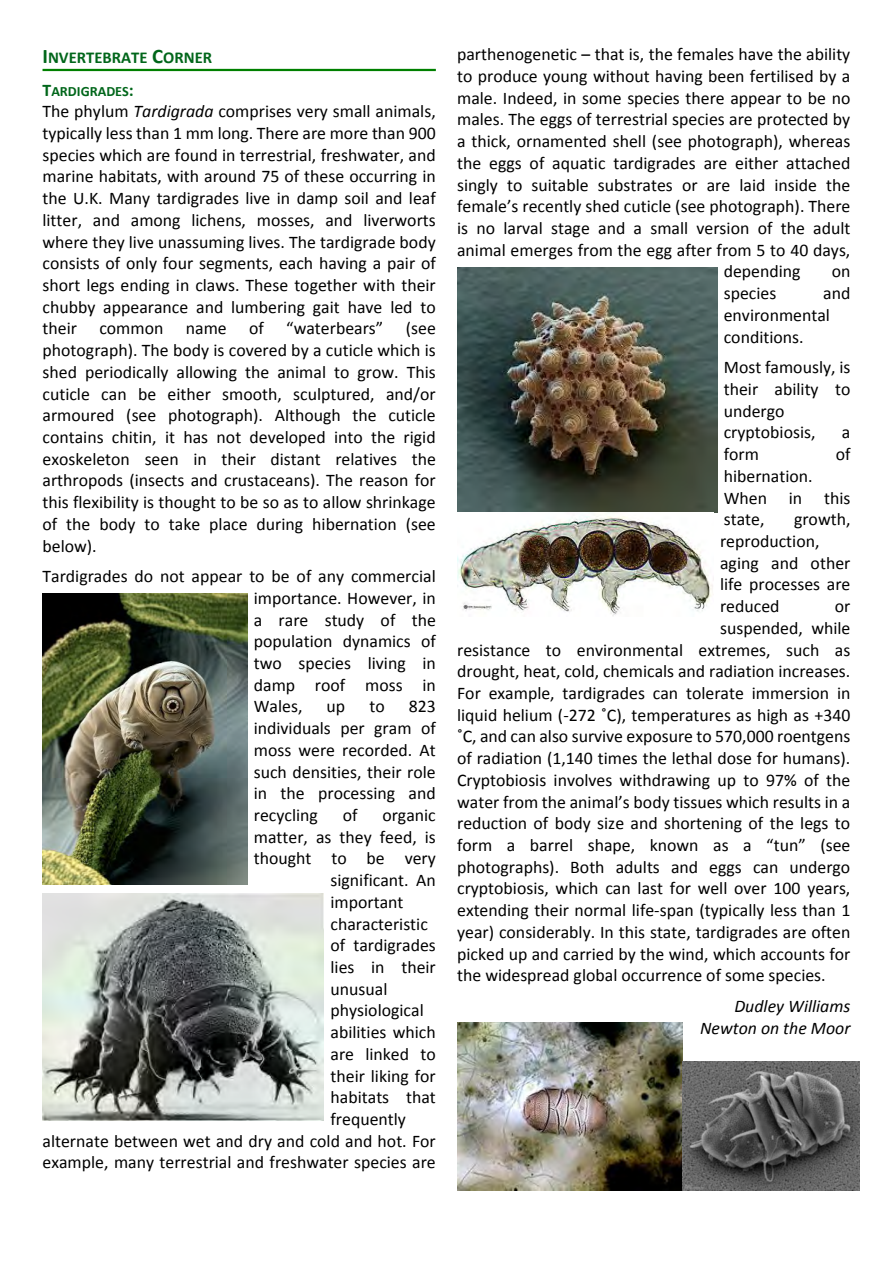
<style>
.page{position:relative;width:893px;height:1263px;background:#fff}
.page>*{position:absolute;margin:0;border:0;box-sizing:border-box;transform-origin:0 0}
.t1{font:17.85px/21.8px "Calibri";color:#000;text-align:justify}
.t2{font:italic 17.85px/21.8px "Calibri";color:#000;text-align:right}
.t3{font:700 16.65px "Calibri";color:#00661a}
.t4{font:700 14.25px "Calibri";color:#00661a}
.s1{font-size:20.7px}
.s2{font-size:17.85px}
.s3{font-style:italic}
</style>
<div class="page">
<hr style="left:43px;top:69px;width:393px;height:2px;background:#008000">
<img style="left:43px;top:594px;width:204px;height:290px">
<img style="left:43px;top:894px;width:281px;height:227px">
<img style="left:457px;top:268px;width:260px;height:245px">
<img style="left:457px;top:514px;width:256px;height:102px">
<img style="left:457px;top:1022px;width:225px;height:169px">
<img style="left:682px;top:1061px;width:178px;height:130px">
<p class="t3" style="left:43px;top:51px;width:171px"><span class="s1">I</span>NVERTEBRATE <span class="s1">C</span>ORNER</p>
<p class="t4" style="left:43px;top:85px;width:93px"><span class="s2">T</span>ARDIGRADES<span class="s2">:</span></p>
<p class="t1" style="left:43px;top:102px;width:395px">The phylum <span class="s3">Tardigrada</span> comprises very small animals, typically less than 1 mm long. There are more than 900 species which are found in terrestrial, freshwater, and marine habitats, with around 75 of these occurring in the U.K. Many tardigrades live in damp soil and leaf litter, and among lichens, mosses, and liverworts where they live unassuming lives. The tardigrade body consists of only four segments, each having a pair of short legs ending in claws. These together with their chubby appearance and lumbering gait have led to their</p>
<p class="t1" style="left:43px;top:319px;width:395px;text-indent:363px">(see photograph). The body is covered by a cuticle which is shed periodically allowing the animal to grow. This cuticle can be either smooth, sculptured, and/or armoured (see photograph). Although the cuticle contains chitin, it has not developed into the rigid exoskeleton seen in their distant relatives the arthropods (insects and crustaceans). The reason for this flexibility is thought to be so as to allow shrinkage of the body to take place during hibernation (see below).</p>
<p class="t1" style="left:254px;top:567px;width:184px;text-indent:-211px">Tardigrades do not appear to be of any commercial importance. However, in a rare study of the population dynamics of two species living in damp roof moss in Wales,</p>
<p class="t1" style="left:99px;top:319px;width:66px">common</p>
<p class="t1" style="left:186px;top:319px;width:42px">name</p>
<p class="t1" style="left:249px;top:319px;width:16px">of</p>
<p class="t1" style="left:286px;top:319px;width:99px">“waterbears”</p>
<p class="t1" style="left:254px;top:697px;width:184px;text-indent:155px">823 individuals per gram of moss were recorded. At such densities, their role in the processing and recycling</p>
<p class="t1" style="left:327px;top:697px;width:20px">up</p>
<p class="t1" style="left:369px;top:697px;width:17px">to</p>
<p class="t1" style="left:343px;top:806px;width:16px">of</p>
<p class="t1" style="left:382px;top:806px;width:55px">organic</p>
<p class="t1" style="left:254px;top:827px;width:184px">matter, as they feed, is</p>
<p class="t1" style="left:254px;top:849px;width:184px">thought to be very</p>
<p class="t1" style="left:331px;top:871px;width:107px">significant. An</p>
<p class="t1" style="left:331px;top:892px;width:75px">important</p>
<p class="t1" style="left:331px;top:914px;width:99px">characteristic</p>
<p class="t1" style="left:331px;top:936px;width:107px">of tardigrades</p>
<p class="t1" style="left:331px;top:958px;width:107px">lies in their</p>
<p class="t1" style="left:331px;top:979px;width:58px">unusual</p>
<p class="t1" style="left:331px;top:1001px;width:95px">physiological</p>
<p class="t1" style="left:331px;top:1023px;width:107px">abilities which</p>
<p class="t1" style="left:331px;top:1044px;width:107px">are linked to</p>
<p class="t1" style="left:331px;top:1066px;width:107px">their liking for</p>
<p class="t1" style="left:331px;top:1088px;width:107px">habitats that</p>
<p class="t1" style="left:331px;top:1110px;width:77px">frequently</p>
<p class="t1" style="left:43px;top:1131px;width:395px">alternate between wet and dry and cold and hot. For</p>
<p class="t1" style="left:43px;top:1153px;width:395px">example, many terrestrial and freshwater species are</p>
<p class="t1" style="left:457px;top:45px;width:395px">parthenogenetic – that is, the females have the ability</p>
<p class="t1" style="left:457px;top:67px;width:395px">to produce young without having been fertilised by a</p>
<p class="t1" style="left:457px;top:88px;width:395px">male. Indeed, in some species there appear to be no</p>
<p class="t1" style="left:457px;top:110px;width:395px">males. The eggs of terrestrial species are protected by</p>
<p class="t1" style="left:457px;top:132px;width:395px">a thick, ornamented shell (see photograph), whereas</p>
<p class="t1" style="left:457px;top:154px;width:395px">the eggs of aquatic tardigrades are either attached</p>
<p class="t1" style="left:457px;top:175px;width:395px">singly to suitable substrates or are laid inside the</p>
<p class="t1" style="left:457px;top:197px;width:395px">female’s recently shed cuticle (see photograph). There</p>
<p class="t1" style="left:457px;top:219px;width:395px">is no larval stage and a small version of the adult</p>
<p class="t1" style="left:457px;top:240px;width:395px">animal emerges from the egg after from 5 to 40 days,</p>
<p class="t1" style="left:724px;top:262px;width:78px">depending</p>
<p class="t1" style="left:832px;top:262px;width:20px">on</p>
<p class="t1" style="left:724px;top:284px;width:54px">species</p>
<p class="t1" style="left:724px;top:284px;width:128px;text-align:left;text-indent:99px">and environmental conditions.</p>
<p class="t1" style="left:724px;top:358px;width:128px;text-align:left">Most famously, is their ability to undergo cryptobiosis,</p>
<p class="t1" style="left:842px;top:423px;width:10px">a</p>
<p class="t1" style="left:724px;top:445px;width:37px">form</p>
<p class="t1" style="left:836px;top:445px;width:16px">of</p>
<p class="t1" style="left:724px;top:466px;width:128px;text-align:left">hibernation.<br>When in this state,</p>
<p class="t1" style="left:720px;top:510px;width:132px;text-align:left;text-indent:74px">growth, reproduction, aging and other life processes are reduced</p>
<p class="t1" style="left:835px;top:597px;width:17px">or</p>
<p class="t1" style="left:720px;top:618px;width:132px">suspended, while</p>
<p class="t1" style="left:457px;top:640px;width:395px">resistance to environmental extremes, such as</p>
<p class="t1" style="left:457px;top:662px;width:395px">drought, heat, cold, chemicals and radiation increases.</p>
<p class="t1" style="left:457px;top:684px;width:395px">For example, tardigrades can tolerate immersion in</p>
<p class="t1" style="left:457px;top:705px;width:395px">liquid helium (‐272 ˚C), temperatures as high as +340</p>
<p class="t1" style="left:457px;top:727px;width:395px">˚C, and can also survive exposure to 570,000 roentgens</p>
<p class="t1" style="left:457px;top:749px;width:395px">of radiation (1,140 times the lethal dose for humans).</p>
<p class="t1" style="left:457px;top:770px;width:395px">Cryptobiosis involves withdrawing up to 97% of the</p>
<p class="t1" style="left:457px;top:792px;width:395px">water from the animal’s body tissues which results in a</p>
<p class="t1" style="left:457px;top:814px;width:395px">reduction of body size and shortening of the legs to</p>
<p class="t1" style="left:457px;top:835px;width:395px">form a barrel shape, known as a “tun” (see</p>
<p class="t1" style="left:457px;top:857px;width:395px">photographs). Both adults and eggs can undergo</p>
<p class="t1" style="left:457px;top:879px;width:395px">cryptobiosis, which can last for well over 100 years,</p>
<p class="t1" style="left:457px;top:901px;width:395px">extending their normal life-span (typically less than 1</p>
<p class="t1" style="left:457px;top:922px;width:395px">year) considerably. In this state, tardigrades are often</p>
<p class="t1" style="left:457px;top:944px;width:395px">picked up and carried by the wind, which accounts for</p>
<p class="t1" style="left:457px;top:966px;width:370px">the widespread global occurrence of some species.</p>
<p class="t2" style="left:700px;top:996px;width:152px">Dudley Williams<br>Newton on the Moor</p>
</div>
